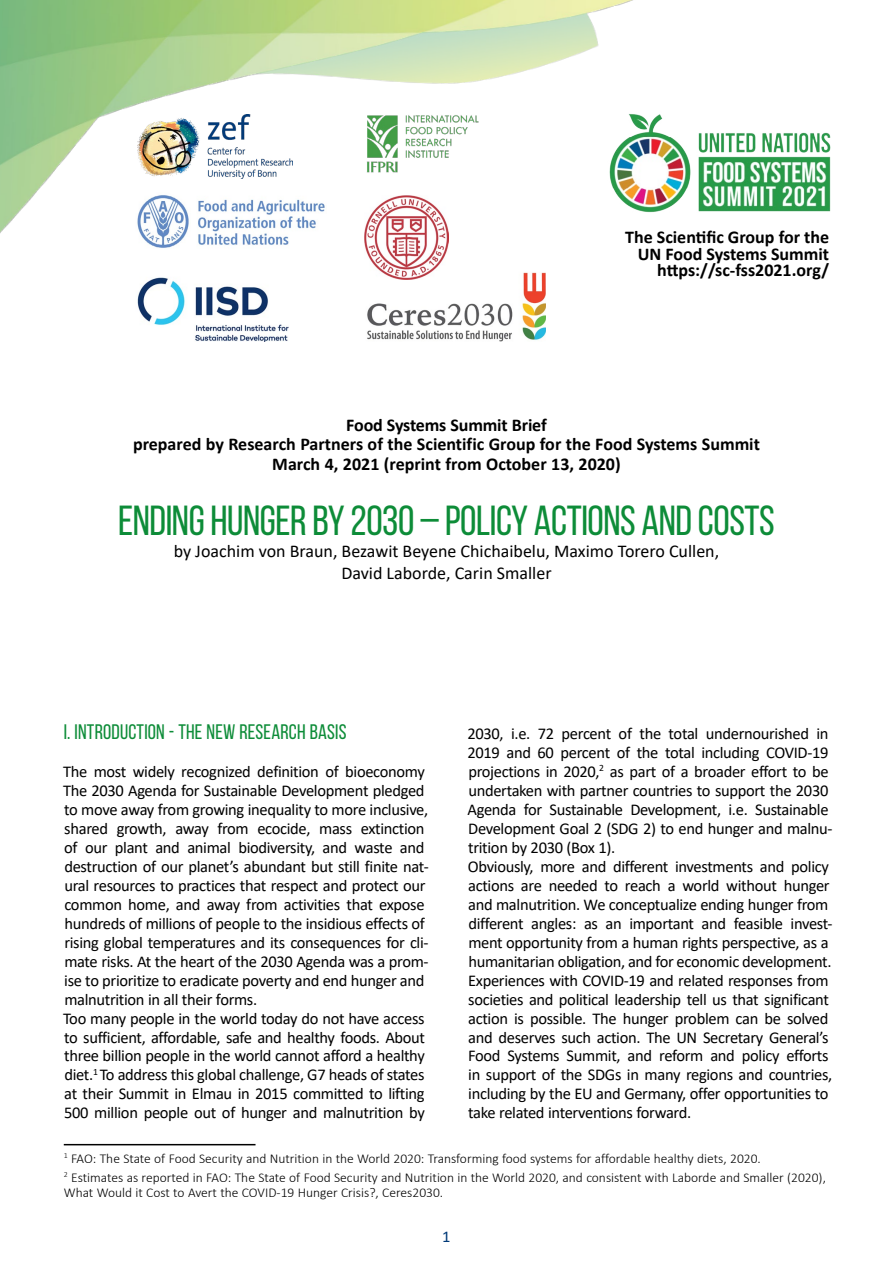
<style>
.page{position:relative;width:893px;height:1263px;background:#fff}
.page>*{position:absolute;margin:0;border:0;box-sizing:border-box;transform-origin:0 0}
.t1{font:42px "Bebas Neue";letter-spacing:-.01em;color:#0d8c38}
.t2{font:21px "Bebas Neue";letter-spacing:.01em;color:#0d8c38}
.t3{font:700 18px/19.5px "Calibri";color:#000;text-align:center}
.t4{font:18px/21.6px "Calibri";color:#000;text-align:center}
.t5{font:16.5px/18.9px "Calibri";letter-spacing:-.02em;color:#000}
.t6{font:16.5px "Calibri";color:#003a78}
.t7{font:300 13.5px/19.2px "Calibri";color:#000}
</style>
<div class="page">
<img style="left:0;top:0;width:633px;height:334px">
<div style="left:614px;top:6px;width:236px;height:58px;background:#fff"></div>
<img style="left:607px;top:112px;width:224px;height:102px">
<hr style="left:64px;top:1144px;width:192px;height:1px;background:#000">
<img style="left:365px;top:268px;width:180px;height:74px">
<img style="left:365px;top:196px;width:83px;height:83px">
<img style="left:135px;top:192px;width:192px;height:58px">
<img style="left:361px;top:108px;width:121px;height:71px">
<img style="left:135px;top:272px;width:156px;height:69px">
<img style="left:137px;top:115px;width:155px;height:64px">
<p class="t3" style="left:625px;top:229px;width:206px;line-height:16.5px;text-align:right">The Scientific Group for the<br>UN Food Systems Summit https://sc-fss2021.org/</p>
<p class="t3" style="left:133px;top:415px;width:628px">Food Systems Summit Brief<br>prepared by Research Partners of the Scientific Group for the Food Systems Summit<br>March 4, 2021 (reprint from October 13, 2020)</p>
<h1 class="t1" style="left:118px;top:498px;width:658px">ENDING HUNGER BY 2030 – POLICY ACTIONS AND COSTS</h1>
<p class="t4" style="left:174px;top:540px;width:547px">by Joachim von Braun, Bezawit Beyene Chichaibelu, Maximo Torero Cullen,<br>David Laborde, Carin Smaller</p>
<p class="t2" style="left:64px;top:720px;width:284px">I. INTRODUCTION - THE NEW RESEARCH BASIS</p>
<p class="t5" style="left:467px;top:723px;width:367px">2030, i.e. 72 percent of the total undernourished in 2019 and 60 percent of the total including COVID-19 projections in 2020,<sup>2</sup> as part of a broader effort to be undertaken with partner countries to support the 2030<br>Agenda for Sustainable Development, i.e. Sustainable Development Goal 2 (SDG 2) to end hunger and malnu&shy;trition by 2030 (Box 1).<br>Obviously, more and different investments and policy actions are needed to reach a world without hunger and malnutrition. We conceptualize ending hunger from different angles: as an important and feasible invest&shy;ment opportunity from a human rights perspective, as a humanitarian obligation, and for economic development.<br>Experiences with COVID-19 and related responses from societies and political leadership tell us that significant action is possible. The hunger problem can be solved and deserves such action. The UN Secretary General’s Food Systems Summit, and reform and policy efforts in support of the SDGs in many regions and countries, including by the EU and Germany, offer opportunities to take related interventions forward.</p>
<p class="t7" style="left:64px;top:1148px;width:764px"><sup>1</sup> FAO: The State of Food Security and Nutrition in the World 2020: Transforming food systems for affordable healthy diets, 2020.<br><sup>2</sup> Estimates as reported in FAO: The State of Food Security and Nutrition in the World 2020, and consistent with Laborde and Smaller (2020),</p>
<p class="t7" style="left:64px;top:1182px;width:381px">What Would it Cost to Avert the COVID-19 Hunger Crisis?, Ceres2030.</p>
<p class="t5" style="left:63px;top:761px;width:367px">The most widely recognized definition of bioeconomy The 2030 Agenda for Sustainable Development pledged to move away from growing inequality to more inclusive, shared growth, away from ecocide, mass extinction of our plant and animal biodiversity, and waste and destruction of our planet’s abundant but still finite nat&shy;ural resources to practices that respect and protect our common home, and away from activities that expose hundreds of millions of people to the insidious effects of rising global temperatures and its consequences for cli&shy;mate risks. At the heart of the 2030 Agenda was a prom&shy;ise to prioritize to eradicate poverty and end hunger and malnutrition in all their forms.<br>Too many people in the world today do not have access to sufficient, affordable, safe and healthy foods. About three billion people in the world cannot afford a healthy diet.<sup>1</sup> To address this global challenge, G7 heads of states at their Summit in Elmau in 2015 committed to lifting 500 million people out of hunger and malnutrition by</p>
<p class="t6" style="left:442px;top:1225px;width:10px">1</p>
</div>
